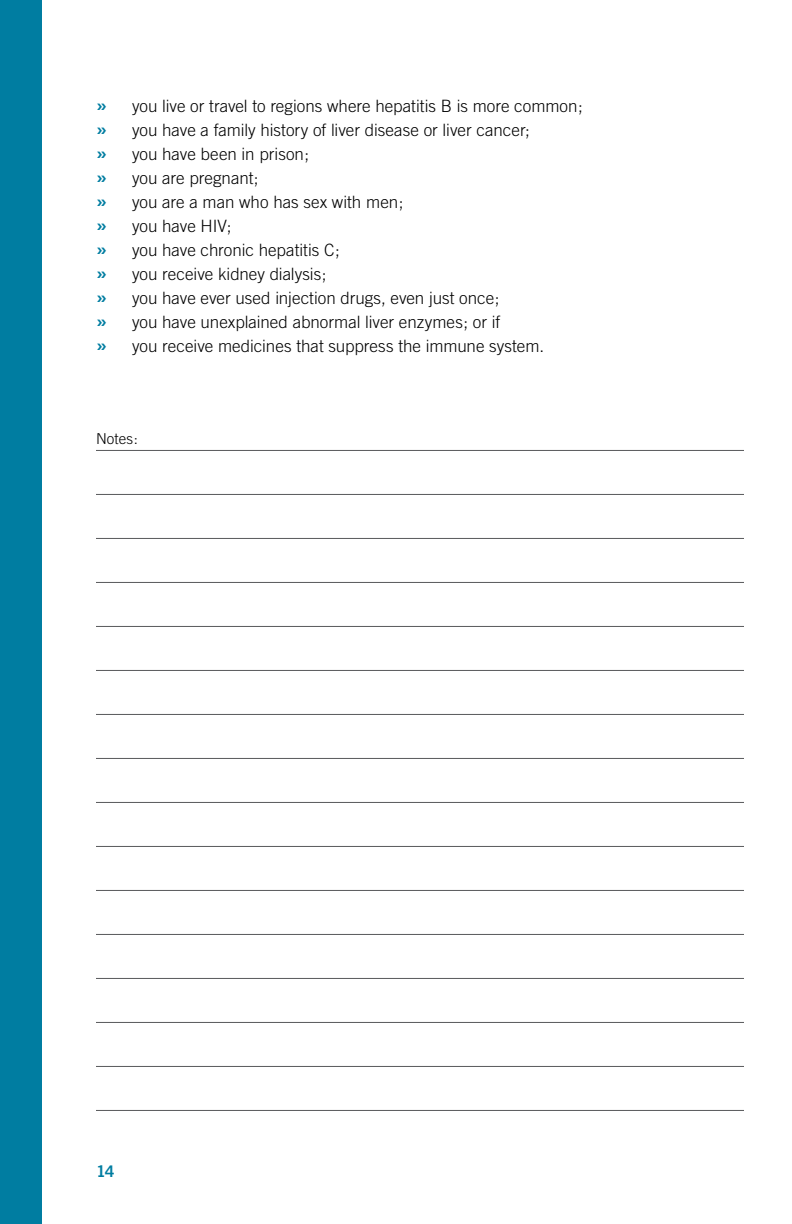
<style>
.page{position:relative;width:792px;height:1224px;background:#fff}
.page>*{position:absolute;margin:0;border:0;box-sizing:border-box;transform-origin:0 0}
.t1{font:300 17px/24px "Trade Gothic";color:#000}
.t2{font:16px "Trade Gothic Bold Two";color:#007da1}
.t3{font:300 15px "Trade Gothic";letter-spacing:.01em;color:#000}
.s1{font-family:"Trade Gothic Bold Two";font-weight:400;font-size:20px;color:#007da1}
</style>
<div class="page">
<hr style="left:96px;top:450px;width:648px;height:1px;background:#58595b">
<hr style="left:96px;top:494px;width:648px;height:1px;background:#58595b">
<hr style="left:96px;top:538px;width:648px;height:1px;background:#58595b">
<hr style="left:96px;top:582px;width:648px;height:1px;background:#58595b">
<hr style="left:96px;top:626px;width:648px;height:1px;background:#58595b">
<hr style="left:96px;top:670px;width:648px;height:1px;background:#58595b">
<hr style="left:96px;top:714px;width:648px;height:1px;background:#58595b">
<hr style="left:96px;top:758px;width:648px;height:1px;background:#58595b">
<hr style="left:96px;top:802px;width:648px;height:1px;background:#58595b">
<hr style="left:96px;top:846px;width:648px;height:1px;background:#58595b">
<hr style="left:96px;top:890px;width:648px;height:1px;background:#58595b">
<hr style="left:96px;top:934px;width:648px;height:1px;background:#58595b">
<hr style="left:96px;top:978px;width:648px;height:1px;background:#58595b">
<hr style="left:96px;top:1022px;width:648px;height:1px;background:#58595b">
<hr style="left:96px;top:1066px;width:648px;height:1px;background:#58595b">
<hr style="left:96px;top:1110px;width:648px;height:1px;background:#58595b">
<div style="left:0;top:0;width:42px;height:1224px;background:#007da1"></div>
<p class="t1" style="left:96px;top:94px;width:488px"><span class="s1">»</span> you live or travel to regions where hepatitis B is more common; <span class="s1">»</span> you have a family history of liver disease or liver cancer;<br><span class="s1">»</span> you have been in prison;<br><span class="s1">»</span> you are pregnant;<br><span class="s1">»</span> you are a man who has sex with men;<br><span class="s1">»</span> you have HIV;<br><span class="s1">»</span> you have chronic hepatitis C;<br><span class="s1">»</span> you receive kidney dialysis;<br><span class="s1">»</span> you have ever used injection drugs, even just once;<br><span class="s1">»</span> you have unexplained abnormal liver enzymes; or if<br><span class="s1">»</span> you receive medicines that suppress the immune system.</p>
<p class="t3" style="left:96px;top:430px;width:43px">Notes:</p>
<p class="t2" style="left:96px;top:1161px;width:20px">14</p>
</div>
